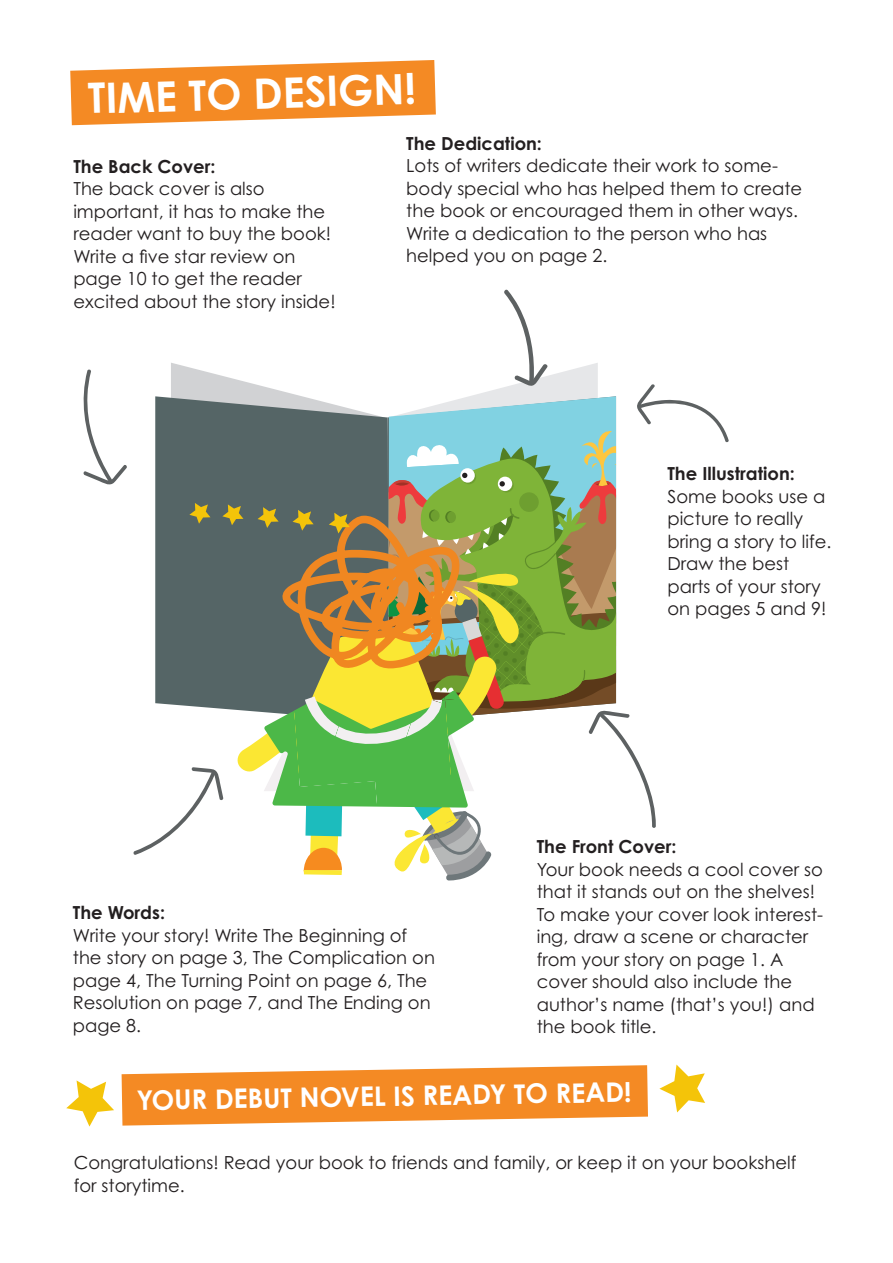
<style>
.page{position:relative;width:893px;height:1263px;background:#fff}
.page>*{position:absolute;margin:0;border:0;box-sizing:border-box;transform-origin:0 0}
.t1{font:700 42px "Century Gothic Pro";color:#fff}
.t2{font:700 27px "Century Gothic Pro";color:#fff}
.t3{font:18px/22.5px "Century Gothic Pro";color:#231f20}
.t4{font:700 18px "Century Gothic Pro";color:#231f20}
</style>
<div class="page">
<svg style="left:70px;top:60px;width:366px;height:65px"></svg>
<svg style="left:83px;top:289px;width:646px;height:591px"></svg>
<svg style="left:122px;top:1065px;width:526px;height:60px;background:#f59a43"></svg>
<svg style="left:66px;top:1080px;width:48px;height:46px"></svg>
<svg style="left:659px;top:1064px;width:46px;height:48px"></svg>
<h1 class="t1" style="left:87px;top:73px;width:330px;rotate:-2deg">TIME TO DESIGN!</h1>
<p class="t4" style="left:73px;top:155px;width:144px">The Back Cover:</p>
<p class="t3" style="left:73px;top:177px;width:264px">The back cover is also important, it has to make the reader want to buy the book!<br>Write a five star review on page 10 to get the reader excited about the story inside!</p>
<p class="t4" style="left:406px;top:132px;width:137px">The Dedication:</p>
<p class="t3" style="left:406px;top:154px;width:397px">Lots of writers dedicate their work to some&shy;body special who has helped them to create the book or encouraged them in other ways.<br>Write a dedication to the person who has helped you on page 2.</p>
<p class="t4" style="left:667px;top:462px;width:129px">The Illustration:</p>
<p class="t3" style="left:667px;top:485px;width:165px">Some books use a picture to really bring a story to life.<br>Draw the best parts of your story on pages 5 and 9!</p>
<p class="t4" style="left:73px;top:901px;width:94px">The Words:</p>
<p class="t3" style="left:73px;top:923px;width:364px">Write your story! Write The Beginning of the story on page 3, The Complication on page 4, The Turning Point on page 6, The<br>Resolution on page 7, and The Ending on page 8.</p>
<p class="t4" style="left:537px;top:835px;width:141px">The Front Cover:</p>
<p class="t3" style="left:537px;top:858px;width:288px">Your book needs a cool cover so that it stands out on the shelves!<br>To make your cover look interest&shy;ing, draw a scene or character from your story on page 1. A cover should also include the author’s name (that’s you!) and the book title.</p>
<h2 class="t2" style="left:136px;top:1083px;width:497px;rotate:-1deg">YOUR DEBUT NOVEL IS READY TO READ!</h2>
<p class="t3" style="left:74px;top:1151px;width:724px">Congratulations! Read your book to friends and family, or keep it on your bookshelf for storytime.</p>
</div>
